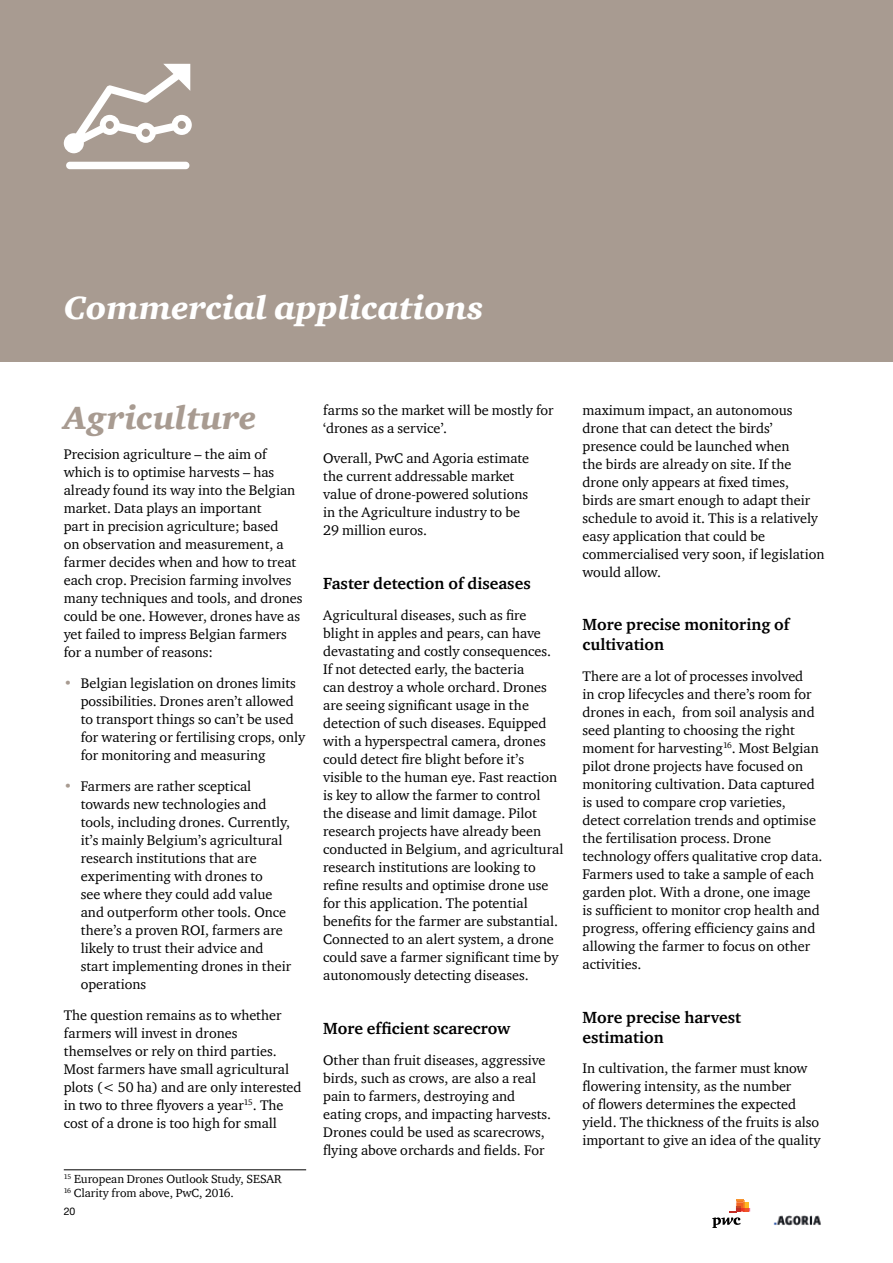
<style>
.page{position:relative;width:893px;height:1263px;background:#fff}
.page>*{position:absolute;margin:0;border:0;box-sizing:border-box;transform-origin:0 0}
.t1{font:italic 900 33px "ITC Charter Com";color:#fff}
.t2{font:italic 900 33px "ITC Charter Com";color:#a89b91}
.t3{font:700 16.5px/19.8px "ITC Charter Com";color:#000}
.t4{font:14.25px/18px "ITC Charter Com";color:#000}
.t5{font:12px/14.4px "ITC Charter Com";color:#000}
.t6{font:10.5px "Helvetica Neue LT Pro";color:#000}
.s1{color:#a89b91}
</style>
<div class="page">
<svg style="left:712px;top:1199px;width:38px;height:29px"></svg>
<img style="left:773px;top:1215px;width:48px;height:11px">
<div style="left:0;top:0;width:893px;height:361px;background:#a89b91"></div>
<svg style="left:64px;top:64px;width:128px;height:105px"></svg>
<hr style="left:64px;top:1169px;width:242px;height:1px;background:#000">
<h1 class="t1" style="left:64px;top:287px;width:421px">Commercial applications</h1>
<h1 class="t2" style="left:64px;top:397px;width:194px">Agriculture</h1>
<p class="t4" style="left:64px;top:445px;width:240px">Precision agriculture – the aim of which is to optimise harvests – has already found its way into the Belgian market. Data plays an important<br>part in precision agriculture; based<br>on observation and measurement, a farmer decides when and how to treat each crop. Precision farming involves many techniques and tools, and drones could be one. However, drones have as yet failed to impress Belgian farmers for a number of reasons:</p>
<p class="t4" style="left:81px;top:674px;width:226px;text-indent:-17px"><span class="s1">•</span> Belgian legislation on drones limits possibilities. Drones aren’t allowed to transport things so can’t be used for watering or fertilising crops, only for monitoring and measuring</p>
<p class="t4" style="left:81px;top:777px;width:212px;text-indent:-17px"><span class="s1">•</span> Farmers are rather sceptical towards new technologies and tools, including drones. Currently, it’s mainly Belgium’s agricultural research institutions that are experimenting with drones to<br>see where they could add value and outperform other tools. Once there’s a proven ROI, farmers are likely to trust their advice and start implementing drones in their operations</p>
<p class="t4" style="left:64px;top:1005px;width:239px">The question remains as to whether farmers will invest in drones themselves or rely on third parties.<br>Most farmers have small agricultural plots (&lt; 50 ha) and are only interested in two to three flyovers a year<sup>15</sup>. The cost of a drone is too high for small</p>
<p class="t5" style="left:64px;top:1171px;width:220px"><sup>15</sup> European Drones Outlook Study, SESAR<br><sup>16</sup> Clarity from above, PwC, 2016.</p>
<p class="t6" style="left:64px;top:1205px;width:13px">20</p>
<p class="t4" style="left:323px;top:400px;width:232px">farms so the market will be mostly for ‘drones as a service’.</p>
<p class="t4" style="left:323px;top:449px;width:208px">Overall, PwC and Agoria estimate the current addressable market value of drone-powered solutions in the Agriculture industry to be<br>29 million euros.</p>
<p class="t3" style="left:323px;top:573px;width:209px">Faster detection of diseases</p>
<p class="t4" style="left:323px;top:606px;width:242px">Agricultural diseases, such as fire blight in apples and pears, can have devastating and costly consequences.<br>If not detected early, the bacteria<br>can destroy a whole orchard. Drones are seeing significant usage in the detection of such diseases. Equipped with a hyperspectral camera, drones could detect fire blight before it’s visible to the human eye. Fast reaction is key to allow the farmer to control the disease and limit damage. Pilot research projects have already been conducted in Belgium, and agricultural research institutions are looking to refine results and optimise drone use for this application. The potential benefits for the farmer are substantial.<br>Connected to an alert system, a drone could save a farmer significant time by autonomously detecting diseases.</p>
<p class="t3" style="left:323px;top:1018px;width:189px">More efficient scarecrow</p>
<p class="t4" style="left:323px;top:1050px;width:230px">Other than fruit diseases, aggressive birds, such as crows, are also a real pain to farmers, destroying and eating crops, and impacting harvests.<br>Drones could be used as scarecrows, flying above orchards and fields. For</p>
<p class="t4" style="left:583px;top:400px;width:243px">maximum impact, an autonomous drone that can detect the birds’ presence could be launched when<br>the birds are already on site. If the drone only appears at fixed times,<br>birds are smart enough to adapt their schedule to avoid it. This is a relatively easy application that could be commercialised very soon, if legislation would allow.</p>
<p class="t3" style="left:583px;top:615px;width:208px">More precise monitoring of cultivation</p>
<p class="t4" style="left:583px;top:667px;width:241px">There are a lot of processes involved<br>in crop lifecycles and there’s room for drones in each, from soil analysis and seed planting to choosing the right moment for harvesting<sup>16</sup>. Most Belgian pilot drone projects have focused on monitoring cultivation. Data captured is used to compare crop varieties, detect correlation trends and optimise the fertilisation process. Drone technology offers qualitative crop data.<br>Farmers used to take a sample of each garden plot. With a drone, one image is sufficient to monitor crop health and progress, offering efficiency gains and allowing the farmer to focus on other activities.</p>
<p class="t3" style="left:583px;top:1007px;width:160px">More precise harvest estimation</p>
<p class="t4" style="left:583px;top:1059px;width:239px">In cultivation, the farmer must know flowering intensity, as the number<br>of flowers determines the expected yield. The thickness of the fruits is also important to give an idea of the quality</p>
</div>
